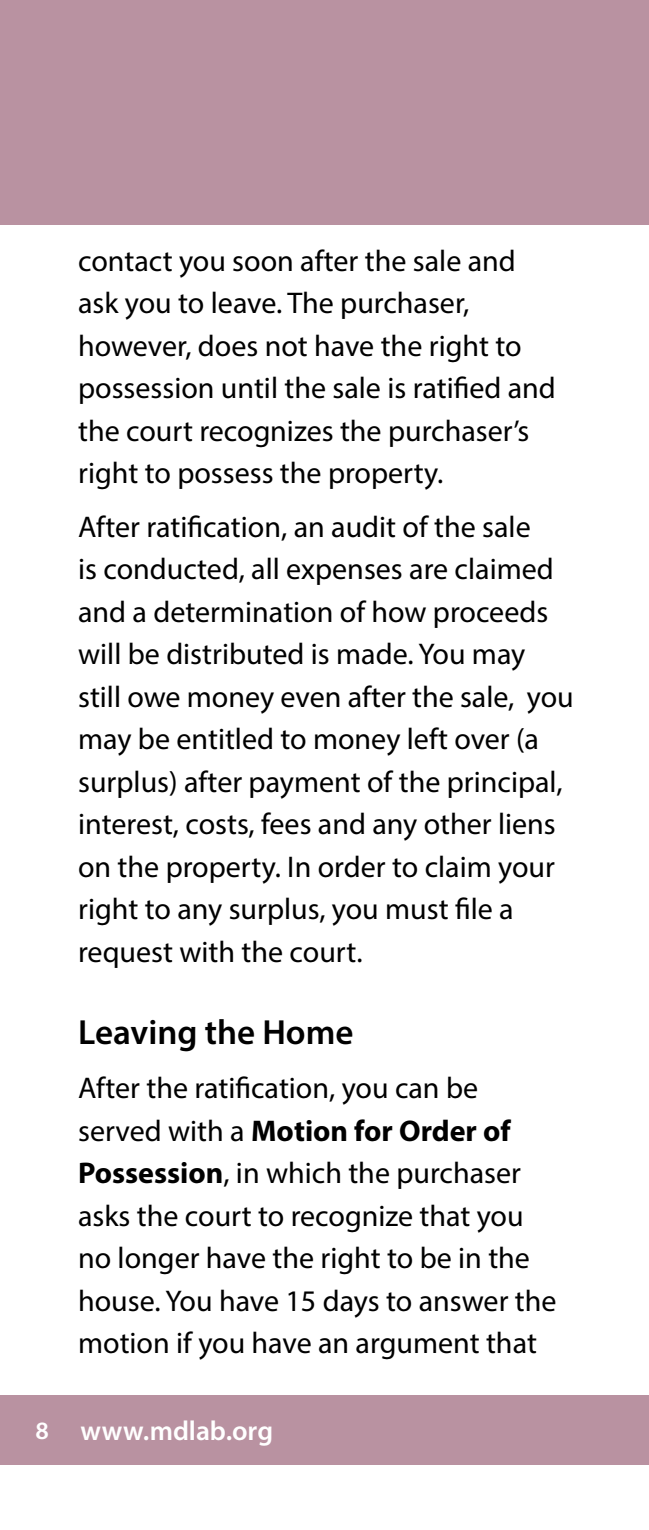
<style>
.page{position:relative;width:649px;height:1530px;background:#fff}
.page>*{position:absolute;margin:0;border:0;box-sizing:border-box;transform-origin:0 0}
.Panel_Heading_1{font:600 35px "Myriad Pro";color:#000}
.body_copy{font:30px/42.5px "Myriad Pro";color:#000}
.t1{font:600 27.5px "Myriad Pro";color:#fff}
.s1{font-weight:700}
.s2{font-size:25px}
</style>
<div class="page">
<div style="left:0;top:1395px;width:648px;height:69px;background:#b992a1"></div>
<div style="left:0;top:0;width:648px;height:225px;background:#b992a1"></div>
<p class="body_copy" style="left:78px;top:239px;width:479px">contact you soon after the sale and ask you to leave. The purchaser, however, does not have the right to possession until the sale is ratified and the court recognizes the purchaser’s right to possess the property.</p>
<p class="body_copy" style="left:78px;top:505px;width:497px">After ratification, an audit of the sale<br>is conducted, all expenses are claimed and a determination of how proceeds will be distributed is made. You may still owe money even after the sale, you may be entitled to money left over (a surplus) after payment of the principal, interest, costs, fees and any other liens on the property. In order to claim your right to any surplus, you must file a request with the court.</p>
<p class="Panel_Heading_1" style="left:78px;top:1010px;width:277px">Leaving the Home</p>
<p class="body_copy" style="left:78px;top:1066px;width:479px">After the ratification, you can be served with a <span class="s1">Motion for Order of Possession</span>, in which the purchaser asks the court to recognize that you no longer have the right to be in the house. You have 15 days to answer the motion if you have an argument that</p>
<p class="t1" style="left:35px;top:1413px;width:239px"><span class="s2">8</span> www.mdlab.org</p>
</div>
